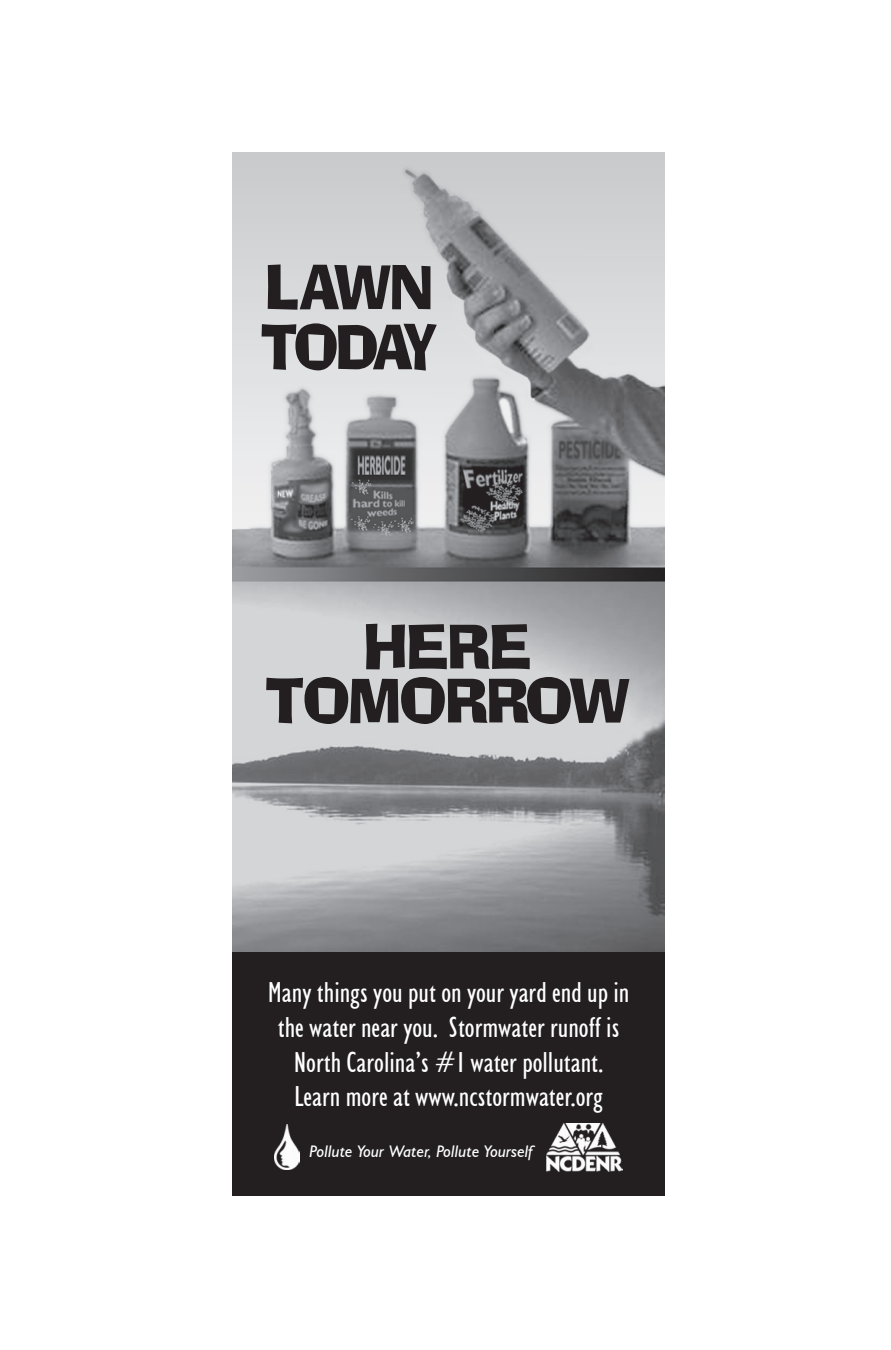
<style>
.page{position:relative;width:891px;height:1350px;background:#fff}
.page>*{position:absolute;margin:0;border:0;box-sizing:border-box;transform-origin:0 0}
.t1{font:60px/54px "Adelaide Plain";letter-spacing:-.02em;color:#231f20;text-align:center}
.t2{font:60px/60px "Adelaide Plain";letter-spacing:-.06em;color:#231f20;scale:.94 1}
.t3{font:condensed 29.1px/34.8px "Humanist 521 BT";color:#fff;text-align:center}
.t4{font:italic 16.8px "Humanist 521 BT";color:#fff}
</style>
<div class="page">
<img style="left:233px;top:153px;width:432px;height:799px">
<div style="left:232px;top:952px;width:433px;height:244px;background:#231f20"></div>
<img style="left:547px;top:1123px;width:75px;height:48px">
<img style="left:275px;top:1125px;width:24px;height:45px">
<h1 class="t2" style="left:260px;top:258px;width:190px">LAWN<br>TODAY</h1>
<h1 class="t1" style="left:265px;top:621px;width:367px">HERE<br>TOMORROW</h1>
<p class="t3" style="left:268px;top:975px;width:363px">Many things you put on your yard end up in the water near you. Stormwater runoff is North Carolina’s #1 water pollutant.<br>Learn more at www.ncstormwater.org</p>
<p class="t4" style="left:310px;top:1141px;width:225px">Pollute Your Water, Pollute Yourself</p>
</div>
